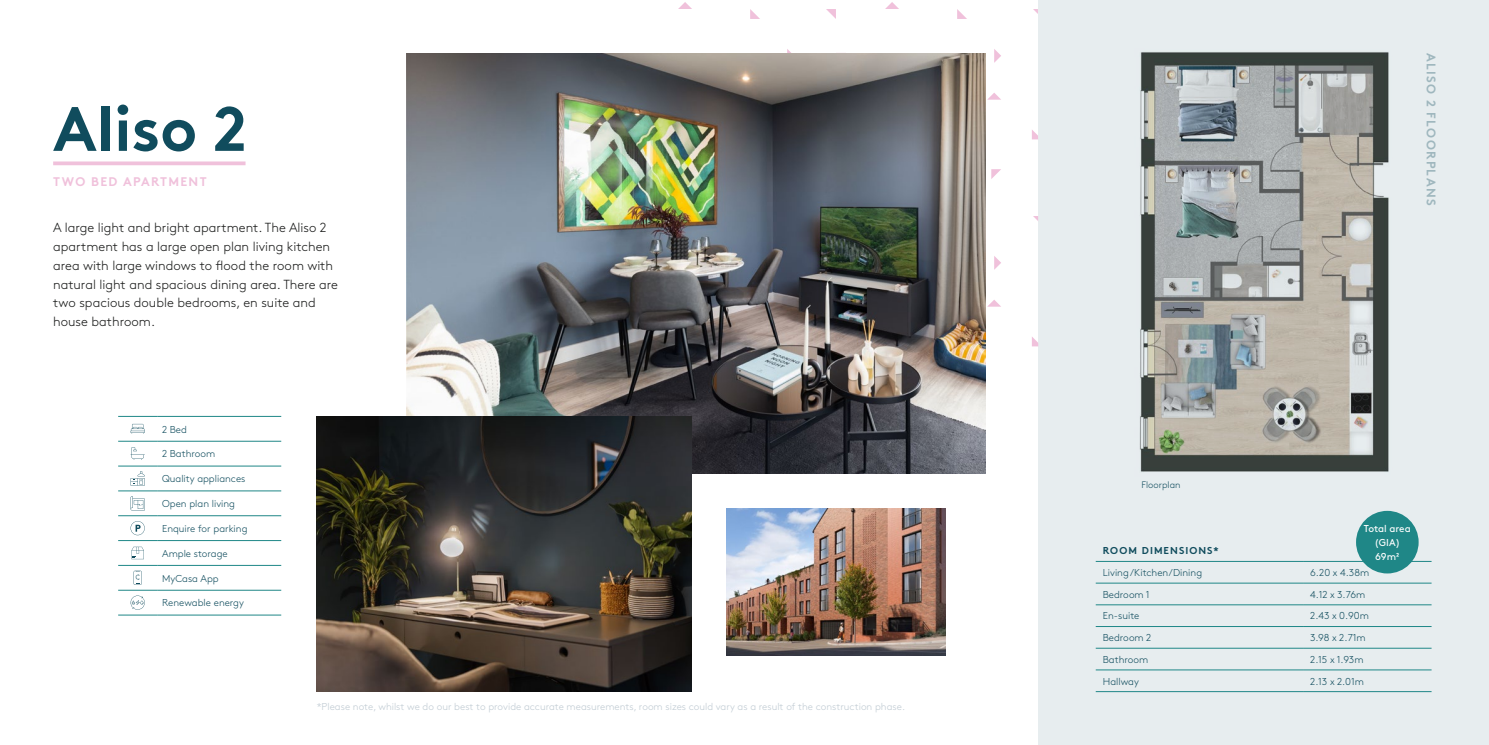
<style>
.page{position:relative;width:1489px;height:745px;background:#fff}
.page>*{position:absolute;margin:0;border:0;box-sizing:border-box;transform-origin:0 0}
.t1{font:700 62.5px "Brown";color:#104c5d}
.t2{font:300 13.12px/18.8px "Brown";color:#181918}
.t3{font:700 12.5px "Brown";letter-spacing:.105em;color:#9fb7be}
.t4{font:700 12.5px "Brown";letter-spacing:.105em;color:#f0c1db}
.t5{font:300 10px "Brown";color:#104c5d}
.t6{font:300 10px "Brown";color:#bfcad2}
.t7{font:10px/13.8px "Brown";color:#fff;text-align:center}
.t8{font:700 10px "Brown";letter-spacing:.105em;color:#104c5d}
.t9{font:300 9.38px "Brown";color:#104c5d}
</style>
<div class="page">
<div style="left:1038px;top:0;width:450px;height:744px;background:#e7edef"></div>
<img style="left:406px;top:53px;width:579px;height:419px">
<img style="left:317px;top:416px;width:374px;height:275px">
<svg style="left:53px;top:161px;width:192px;height:4px"></svg>
<hr style="left:118px;top:416px;width:39px;height:1px;background:#1f8787">
<hr style="left:157px;top:416px;width:124px;height:1px;background:#1f8787">
<hr style="left:118px;top:440px;width:39px;height:1px;background:#1f8787">
<hr style="left:157px;top:440px;width:124px;height:1px;background:#1f8787">
<hr style="left:118px;top:465px;width:39px;height:1px;background:#1f8787">
<hr style="left:157px;top:465px;width:124px;height:1px;background:#1f8787">
<hr style="left:118px;top:490px;width:39px;height:1px;background:#1f8787">
<hr style="left:157px;top:490px;width:124px;height:1px;background:#1f8787">
<hr style="left:118px;top:515px;width:39px;height:1px;background:#1f8787">
<hr style="left:157px;top:515px;width:124px;height:1px;background:#1f8787">
<hr style="left:118px;top:540px;width:39px;height:1px;background:#1f8787">
<hr style="left:157px;top:540px;width:124px;height:1px;background:#1f8787">
<hr style="left:118px;top:565px;width:39px;height:1px;background:#1f8787">
<hr style="left:157px;top:565px;width:124px;height:1px;background:#1f8787">
<hr style="left:118px;top:589px;width:39px;height:1px;background:#1f8787">
<hr style="left:157px;top:589px;width:124px;height:1px;background:#1f8787">
<hr style="left:118px;top:614px;width:39px;height:1px;background:#1f8787">
<hr style="left:157px;top:614px;width:124px;height:1px;background:#1f8787">
<svg style="left:131px;top:423px;width:14px;height:10px"></svg>
<svg style="left:131px;top:447px;width:14px;height:12px"></svg>
<svg style="left:131px;top:471px;width:14px;height:14px"></svg>
<svg style="left:131px;top:496px;width:14px;height:14px"></svg>
<svg style="left:131px;top:521px;width:14px;height:14px"></svg>
<svg style="left:131px;top:546px;width:13px;height:13px"></svg>
<svg style="left:134px;top:570px;width:8px;height:14px"></svg>
<svg style="left:130px;top:595px;width:15px;height:14px"></svg>
<img style="left:726px;top:508px;width:219px;height:147px">
<hr style="left:1095px;top:561px;width:207px;height:1px;background:#1f8787">
<hr style="left:1302px;top:561px;width:129px;height:1px;background:#1f8787">
<hr style="left:1095px;top:582px;width:207px;height:1px;background:#1f8787">
<hr style="left:1302px;top:582px;width:129px;height:1px;background:#1f8787">
<hr style="left:1095px;top:604px;width:207px;height:1px;background:#1f8787">
<hr style="left:1302px;top:604px;width:129px;height:1px;background:#1f8787">
<hr style="left:1095px;top:626px;width:207px;height:1px;background:#1f8787">
<hr style="left:1302px;top:626px;width:129px;height:1px;background:#1f8787">
<hr style="left:1095px;top:647px;width:207px;height:1px;background:#1f8787">
<hr style="left:1302px;top:647px;width:129px;height:1px;background:#1f8787">
<hr style="left:1095px;top:669px;width:207px;height:1px;background:#1f8787">
<hr style="left:1302px;top:669px;width:129px;height:1px;background:#1f8787">
<hr style="left:1095px;top:691px;width:207px;height:1px;background:#1f8787">
<hr style="left:1302px;top:691px;width:129px;height:1px;background:#1f8787">
<div style="left:1355px;top:510px;width:63px;height:63px;background:#1f8787;border-radius:50%"></div>
<img style="left:1139px;top:52px;width:250px;height:420px">
<h1 class="t1" style="left:53px;top:78px;width:195px">Aliso 2</h1>
<p class="t4" style="left:53px;top:171px;width:155px">TWO BED APARTMENT</p>
<p class="t2" style="left:53px;top:217px;width:286px">A large light and bright apartment. The Aliso 2 apartment has a large open plan living kitchen area with large windows to flood the room with natural light and spacious dining area. There are two spacious double bedrooms, en suite and house bathroom.</p>
<p class="t5" style="left:162px;top:421px;width:26px">2 Bed</p>
<p class="t5" style="left:162px;top:446px;width:55px">2 Bathroom</p>
<p class="t5" style="left:162px;top:471px;width:85px">Quality appliances</p>
<p class="t5" style="left:162px;top:496px;width:74px">Open plan living</p>
<p class="t5" style="left:162px;top:520px;width:87px">Enquire for parking</p>
<p class="t5" style="left:162px;top:545px;width:67px">Ample storage</p>
<p class="t5" style="left:162px;top:570px;width:58px">MyCasa App</p>
<p class="t5" style="left:162px;top:595px;width:83px">Renewable energy</p>
<p class="t6" style="left:317px;top:698px;width:590px">*Please note, whilst we do our best to provide accurate measurements, room sizes could vary as a result of the construction phase.</p>
<p class="t3" style="left:1441px;top:53px;width:154px;rotate:90deg">ALISO 2 FLOORPLANS</p>
<p class="t9" style="left:1141px;top:477px;width:41px">Floorplan</p>
<p class="t7" style="left:1363px;top:520px;width:48px">Total area (GIA)<br>69m2</p>
<p class="t8" style="left:1102px;top:542px;width:117px">ROOM DIMENSIONS*</p>
<p class="t5" style="left:1102px;top:564px;width:101px">Living /Kitchen/Dining</p>
<p class="t5" style="left:1309px;top:564px;width:61px">6.20 x 4.38m</p>
<p class="t5" style="left:1102px;top:586px;width:48px">Bedroom 1</p>
<p class="t5" style="left:1309px;top:586px;width:57px">4.12 x 3.76m</p>
<p class="t5" style="left:1102px;top:608px;width:38px">En-suite</p>
<p class="t5" style="left:1309px;top:608px;width:60px">2.43 x 0.90m</p>
<p class="t5" style="left:1102px;top:630px;width:50px">Bedroom 2</p>
<p class="t5" style="left:1309px;top:630px;width:57px">3.98 x 2.71m</p>
<p class="t5" style="left:1102px;top:651px;width:47px">Bathroom</p>
<p class="t5" style="left:1309px;top:651px;width:55px">2.15 x 1.93m</p>
<p class="t5" style="left:1102px;top:673px;width:38px">Hallway</p>
<p class="t5" style="left:1309px;top:673px;width:55px">2.13 x 2.01m</p>
</div>
